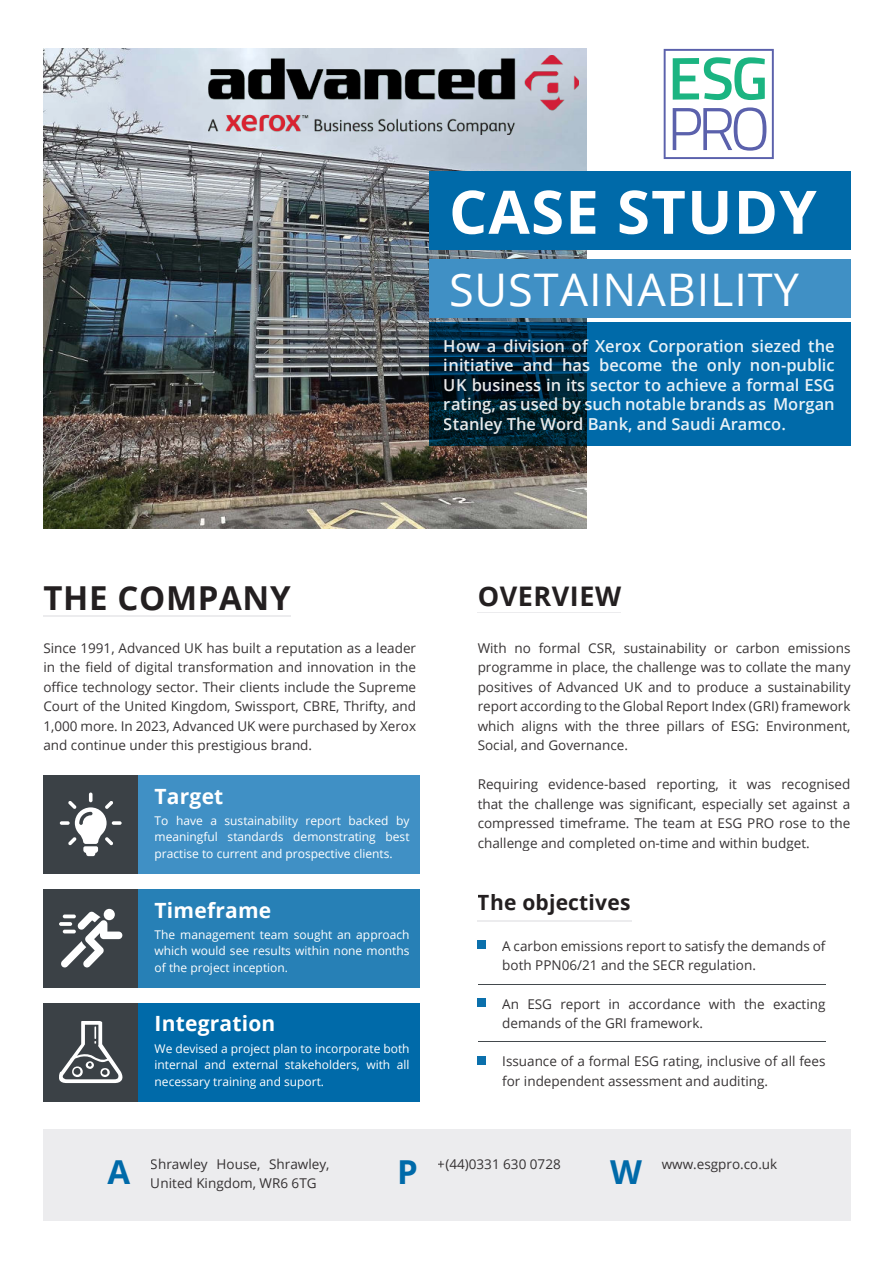
<style>
.page{position:relative;width:893px;height:1263px;background:#fff}
.page>*{position:absolute;margin:0;border:0;box-sizing:border-box;transform-origin:0 0}
.t1{font:700 60px "Open Sans";letter-spacing:.02em;color:#fff}
.t2{font:45px "Open Sans";letter-spacing:.02em;color:#fff}
.t3{font:700 33px "Open Sans";letter-spacing:.02em;color:#231f20}
.t4{font:700 33px "Open Sans";color:#006aa9}
.t5{font:700 27px "Open Sans";letter-spacing:.02em;color:#231f20}
.t6{font:700 21px "Open Sans";letter-spacing:.01em;color:#fff}
.t7{font:700 21px "Open Sans";letter-spacing:.01em;color:#231f20}
.t8{font:600 16.5px/19.5px "Open Sans";color:#fff;text-align:justify}
.t9{font:13.5px/19.5px "Open Sans";color:#231f20;text-align:justify}
.t10{font:12px/16.5px "Open Sans";color:#fff;text-align:justify}
</style>
<div class="page">
<svg style="left:664px;top:49px;width:110px;height:110px"></svg>
<img style="left:43px;top:49px;width:544px;height:480px">
<img style="left:208px;top:56px;width:370px;height:79px">
<svg style="left:429px;top:322px;width:421px;height:124px;background:#004f7e"></svg>
<div style="left:122px;top:775px;width:298px;height:99px;background:#4090c5"></div>
<div style="left:122px;top:889px;width:298px;height:98px;background:#2780b6"></div>
<div style="left:122px;top:1003px;width:298px;height:98px;background:#006aa9"></div>
<div style="left:43px;top:775px;width:95px;height:99px;background:#3b4146"></div>
<div style="left:429px;top:172px;width:421px;height:78px;background:#006aa9"></div>
<div style="left:43px;top:889px;width:95px;height:98px;background:#3b4146"></div>
<div style="left:43px;top:1003px;width:95px;height:98px;background:#3b4146"></div>
<svg style="left:59px;top:1021px;width:64px;height:62px"></svg>
<div style="left:429px;top:259px;width:421px;height:59px;background:#4090c5"></div>
<svg style="left:60px;top:792px;width:62px;height:64px"></svg>
<svg style="left:61px;top:911px;width:61px;height:57px"></svg>
<div style="left:104px;top:909px;width:11px;height:11px;background:#fff;border-radius:50%"></div>
<div style="left:43px;top:1129px;width:807px;height:91px;background:#ececee"></div>
<hr style="left:478px;top:921px;width:154px;height:1px;background:#ececee">
<hr style="left:43px;top:616px;width:248px;height:1px;background:#ececee">
<div style="left:478px;top:1056px;width:8px;height:8px;background:#0b70ac"></div>
<div style="left:478px;top:998px;width:8px;height:9px;background:#0b70ac"></div>
<div style="left:478px;top:940px;width:8px;height:9px;background:#0b70ac"></div>
<hr style="left:478px;top:984px;width:347px;height:1px;background:#3b4146">
<hr style="left:478px;top:1041px;width:347px;height:1px;background:#3b4146">
<hr style="left:478px;top:612px;width:143px;height:1px;background:#ececee">
<h1 class="t1" style="left:449px;top:188px;width:369px">CASE STUDY</h1>
<h2 class="t2" style="left:449px;top:272px;width:351px">SUSTAINABILITY</h2>
<p class="t8" style="left:444px;top:338px;width:392px">How a division of Xerox Corporation siezed the initiative and has become the only non-public UK business in its sector to achieve a formal ESG rating, as used by such notable brands as Morgan Stanley The Word Bank, and Saudi Aramco.</p>
<h3 class="t3" style="left:43px;top:585px;width:249px">THE COMPANY</h3>
<p class="t9" style="left:43px;top:639px;width:374px">Since 1991, Advanced UK has built a reputation as a leader in the field of digital transformation and innovation in the office technology sector. Their clients include the Supreme Court of the United Kingdom, Swissport, CBRE, Thrifty, and 1,000 more. In 2023, Advanced UK were purchased by Xerox and continue under this prestigious brand.</p>
<h3 class="t6" style="left:155px;top:788px;width:70px">Target</h3>
<p class="t10" style="left:155px;top:813px;width:257px">To have a sustainability report backed by meaningful standards demonstrating best practise to current and prospective clients.</p>
<h3 class="t6" style="left:155px;top:901px;width:118px">Timeframe</h3>
<p class="t10" style="left:155px;top:927px;width:257px">The management team sought an approach which would see results within none months of the project inception.</p>
<h3 class="t6" style="left:155px;top:1015px;width:122px">Integration</h3>
<p class="t10" style="left:155px;top:1041px;width:257px">We devised a project plan to incorporate both internal and external stakeholders, with all necessary training and suport.</p>
<h3 class="t5" style="left:478px;top:585px;width:145px">OVERVIEW</h3>
<p class="t9" style="left:478px;top:639px;width:374px">With no formal CSR, sustainability or carbon emissions programme in place, the challenge was to collate the many positives of Advanced UK and to produce a sustainability report according to the Global Report Index (GRI) framework which aligns with the three pillars of ESG: Environment, Social, and Governance.</p>
<p class="t9" style="left:478px;top:776px;width:374px">Requiring evidence-based reporting, it was recognised that the challenge was significant, especially set against a compressed timeframe. The team at ESG PRO rose to the challenge and completed on-time and within budget.</p>
<h3 class="t7" style="left:478px;top:894px;width:154px">The objectives</h3>
<p class="t9" style="left:502px;top:937px;width:325px">A carbon emissions report to satisfy the demands of both PPN06/21 and the SECR regulation.</p>
<p class="t9" style="left:502px;top:995px;width:325px">An ESG report in accordance with the exacting demands of the GRI framework.</p>
<p class="t9" style="left:502px;top:1053px;width:325px">Issuance of a formal ESG rating, inclusive of all fees for independent assessment and auditing.</p>
<h3 class="t4" style="left:108px;top:1159px;width:24px">A</h3>
<p class="t9" style="left:151px;top:1156px;width:180px">Shrawley House, Shrawley,</p>
<p class="t9" style="left:151px;top:1175px;width:167px">United Kingdom, WR6 6TG</p>
<h3 class="t4" style="left:397px;top:1159px;width:22px">P</h3>
<h3 class="t4" style="left:610px;top:1159px;width:33px">W</h3>
<p class="t9" style="left:662px;top:1156px;width:117px">www.esgpro.co.uk</p>
<p class="t9" style="left:438px;top:1155px;width:125px">+(44)0331 630 0728</p>
</div>
